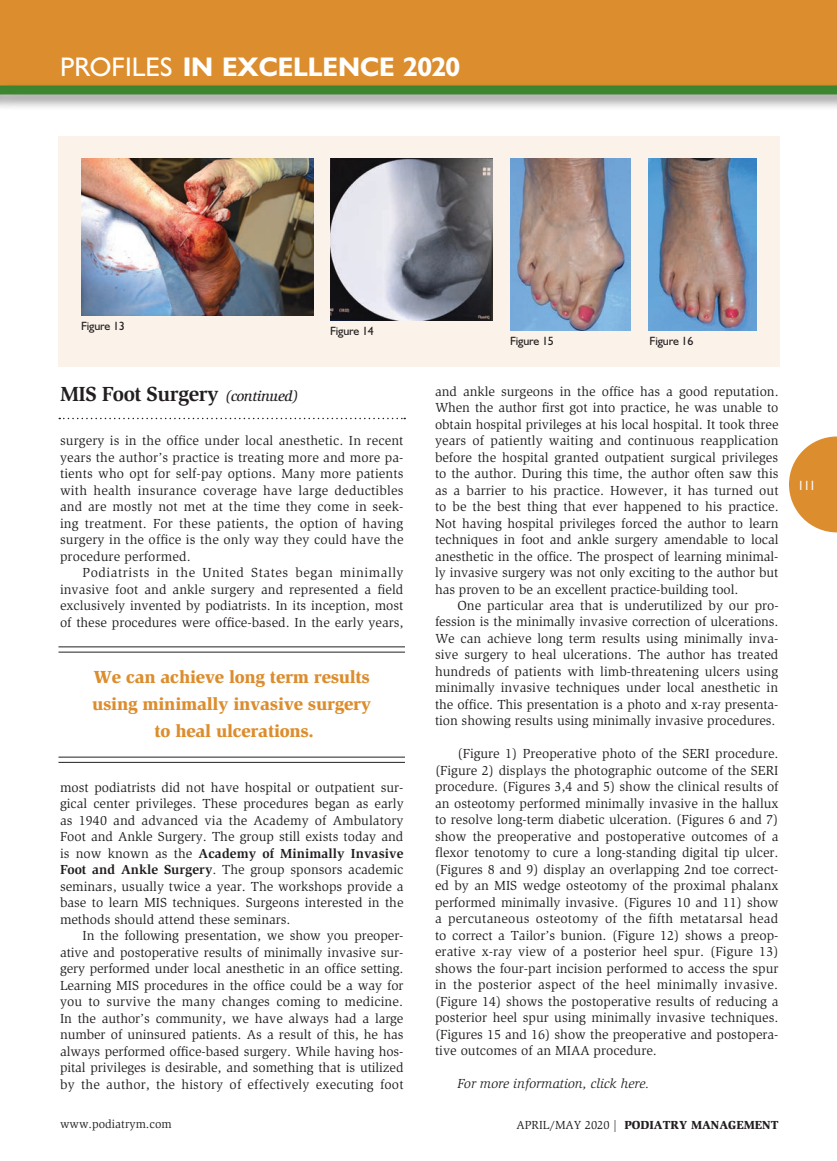
<style>
.page{position:relative;width:837px;height:1161px;background:#fff}
.page>*{position:absolute;margin:0;border:0;box-sizing:border-box;transform-origin:0 0}
.t1{font:700 27px "Humanist 521 BT";color:#fff}
.t2{font:700 21px "Slimbach";letter-spacing:-.025em;color:#231f20}
.t3{font:900 18px/27px "Slimbach";letter-spacing:-.015em;color:#dc8d2d;text-align:center}
.t4{font:13.5px/16.5px "Slimbach";color:#231f20;text-align:justify}
.t5{font:italic 13.5px "Slimbach";color:#231f20}
.t6{font:13.5px "Humanist 521 BT";color:#fff;scale:.9 1}
.t7{font:900 12px "Slimbach";color:#231f20}
.t8{font:12px "Humanist 521 BT";letter-spacing:-.015em;color:#231f20}
.t9{font:12px "Slimbach";color:#231f20}
.s1{font-weight:400}
.s2{font-weight:500;font-style:italic;font-size:15px}
.s3{font-weight:700}
</style>
<div class="page">
<svg style="left:789px;top:436px;width:48px;height:96px"></svg>
<div style="left:0;top:0;width:837px;height:88px;background:#dc8d2d"></div>
<div style="left:0;top:82px;width:837px;height:29px;background:#231f20;opacity:.5"></div>
<div style="left:0;top:86px;width:837px;height:8px;background:#3d862f"></div>
<svg style="left:59px;top:418px;width:346px;height:1px"></svg>
<div style="left:58px;top:136px;width:722px;height:232px;background:#fbf3ea"></div>
<img style="left:81px;top:158px;width:233px;height:158px">
<img style="left:330px;top:158px;width:162px;height:163px">
<img style="left:510px;top:158px;width:121px;height:173px">
<img style="left:649px;top:158px;width:108px;height:173px">
<hr style="left:58px;top:646px;width:347px;height:1px;background:#231f20">
<hr style="left:58px;top:652px;width:347px;height:1px;background:#231f20">
<hr style="left:58px;top:757px;width:347px;height:1px;background:#231f20">
<hr style="left:58px;top:762px;width:347px;height:1px;background:#231f20">
<h1 class="t1" style="left:60px;top:50px;width:402px"><span class="s1">PROFILES</span> IN EXCELLENCE 2020</h1>
<p class="t8" style="left:81px;top:319px;width:45px">Figure 13</p>
<p class="t8" style="left:330px;top:324px;width:45px">Figure 14</p>
<h2 class="t2" style="left:60px;top:382px;width:240px">MIS Foot Surgery <span class="s2">(continued)</span></h2>
<p class="t4" style="left:60px;top:432px;width:345px">surgery is in the office under local anesthetic. In recent years the author’s practice is treating more and more pa&shy;tients who opt for self-pay options. Many more patients with health insurance coverage have large deductibles and are mostly not met at the time they come in seek&shy;ing treatment. For these patients, the option of having surgery in the office is the only way they could have the procedure performed.</p>
<p class="t4" style="left:60px;top:564px;width:345px;text-indent:23px">Podiatrists in the United States began minimally invasive foot and ankle surgery and represented a field exclusively invented by podiatrists. In its inception, most of these procedures were office-based. In the early years,</p>
<h3 class="t3" style="left:92px;top:663px;width:281px">We can achieve long term results using minimally invasive surgery to heal ulcerations.</h3>
<p class="t4" style="left:60px;top:779px;width:345px">most podiatrists did not have hospital or outpatient sur&shy;gical center privileges. These procedures began as early as 1940 and advanced via the Academy of Ambulatory Foot and Ankle Surgery. The group still exists today and is now known as the <span class="s3">Academy of Minimally Invasive Foot and Ankle Surgery</span>. The group sponsors academic seminars, usually twice a year. The workshops provide a base to learn MIS techniques. Surgeons interested in the methods should attend these seminars.</p>
<p class="t4" style="left:60px;top:927px;width:345px;text-indent:23px">In the following presentation, we show you preoper&shy;ative and postoperative results of minimally invasive sur&shy;gery performed under local anesthetic in an office setting.<br>Learning MIS procedures in the office could be a way for you to survive the many changes coming to medicine.<br>In the author’s community, we have always had a large number of uninsured patients. As a result of this, he has always performed office-based surgery. While having hos&shy;pital privileges is desirable, and something that is utilized by the author, the history of effectively executing foot</p>
<p class="t8" style="left:510px;top:334px;width:45px">Figure 15</p>
<p class="t8" style="left:650px;top:334px;width:45px">Figure 16</p>
<p class="t4" style="left:435px;top:383px;width:345px">and ankle surgeons in the office has a good reputation.<br>When the author first got into practice, he was unable to obtain hospital privileges at his local hospital. It took three years of patiently waiting and continuous reapplication before the hospital granted outpatient surgical privileges to the author. During this time, the author often saw this as a barrier to his practice. However, it has turned out to be the best thing that ever happened to his practice.<br>Not having hospital privileges forced the author to learn techniques in foot and ankle surgery amendable to local anesthetic in the office. The prospect of learning minimal&shy;ly invasive surgery was not only exciting to the author but has proven to be an excellent practice-building tool.</p>
<p class="t4" style="left:435px;top:597px;width:345px;text-indent:22px">One particular area that is underutilized by our pro&shy;fession is the minimally invasive correction of ulcerations.<br>We can achieve long term results using minimally inva&shy;sive surgery to heal ulcerations. The author has treated hundreds of patients with limb-threatening ulcers using minimally invasive techniques under local anesthetic in the office. This presentation is a photo and x-ray presenta&shy;tion showing results using minimally invasive procedures.</p>
<p class="t4" style="left:435px;top:746px;width:345px;text-indent:22px">(Figure 1) Preoperative photo of the SERI procedure. (Figure 2) displays the photographic outcome of the SERI procedure. (Figures 3,4 and 5) show the clinical results of an osteotomy performed minimally invasive in the hallux to resolve long-term diabetic ulceration. (Figures 6 and 7) show the preoperative and postoperative outcomes of a flexor tenotomy to cure a long-standing digital tip ulcer. (Figures 8 and 9) display an overlapping 2nd toe correct&shy;ed by an MIS wedge osteotomy of the proximal phalanx performed minimally invasive. (Figures 10 and 11) show a percutaneous osteotomy of the fifth metatarsal head to correct a Tailor’s bunion. (Figure 12) shows a preop&shy;erative x-ray view of a posterior heel spur. (Figure 13) shows the four-part incision performed to access the spur in the posterior aspect of the heel minimally invasive. (Figure 14) shows the postoperative results of reducing a posterior heel spur using minimally invasive techniques. (Figures 15 and 16) show the preoperative and postopera&shy;tive outcomes of an MIAA procedure.</p>
<p class="t5" style="left:458px;top:1076px;width:193px">For more information, click here.</p>
<p class="t9" style="left:60px;top:1117px;width:113px">www.podiatrym.com</p>
<p class="t7" style="left:516px;top:1117px;width:264px"><span class="s1">APRIL/MAY 2020 |</span> PODIATRY MANAGEMENT</p>
<p class="t6" style="left:798px;top:477px;width:21px">111</p>
</div>
